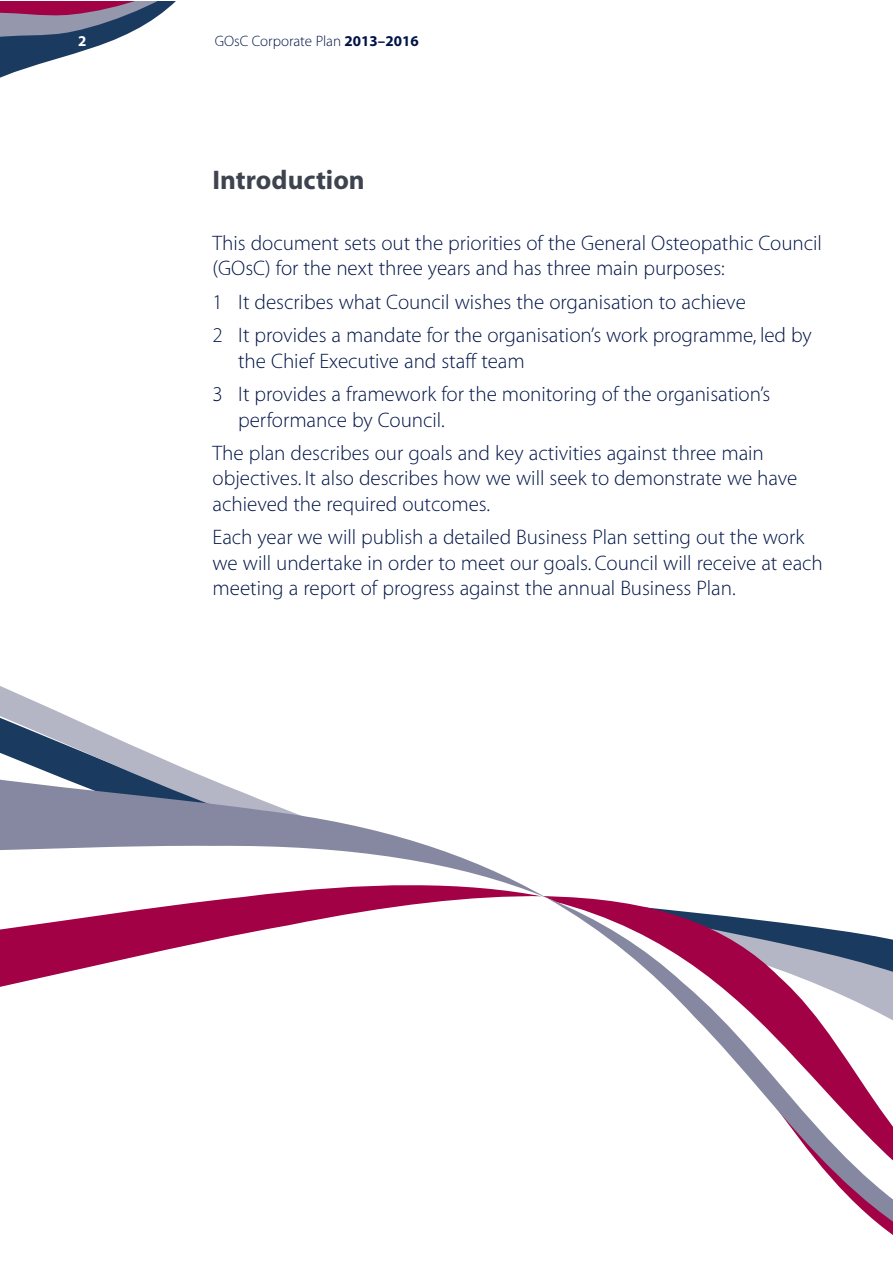
<style>
.page{position:relative;width:893px;height:1263px;background:#fff}
.page>*{position:absolute;margin:0;border:0;box-sizing:border-box;transform-origin:0 0}
.t1{font:27px "Myriad MM 700 wt 600 wd";color:#3e444f}
.t2{font:21px/25.2px "Myriad MM 215 wt 600 wd";color:#001447}
.t3{font:15px "Myriad MM 215 wt 600 wd";color:#001447}
.t4{font:15px "Myriad MM 700 wt 600 wd";color:#fff}
.s1{font-family:"Myriad MM 700 wt 600 wd"}
</style>
<div class="page">
<svg style="left:0;top:686px;width:193px;height:86px"></svg>
<svg style="left:0;top:937px;width:227px;height:50px"></svg>
<svg style="left:0;top:897px;width:498px;height:40px"></svg>
<svg style="left:546px;top:897px;width:347px;height:338px"></svg>
<svg style="left:0;top:772px;width:546px;height:125px"></svg>
<svg style="left:0;top:2px;width:175px;height:76px"></svg>
<p class="t4" style="left:78px;top:36px;width:10px">2</p>
<p class="t3" style="left:215px;top:36px;width:206px">GOsC Corporate Plan <span class="s1">2013–2016</span></p>
<p class="t1" style="left:213px;top:170px;width:154px">Introduction</p>
<p class="t2" style="left:213px;top:232px;width:611px">This document sets out the priorities of the General Osteopathic Council (GOsC) for the next three years and has three main purposes:</p>
<p class="t2" style="left:213px;top:287px;width:601px;line-height:33.8px">1 It describes what Council wishes the organisation to achieve<br>2 It provides a mandate for the organisation’s work programme, led by</p>
<p class="t2" style="left:213px;top:345px;width:559px;line-height:33.8px;text-indent:26px">the Chief Executive and staff team<br>3 It provides a framework for the monitoring of the organisation’s</p>
<p class="t2" style="left:213px;top:404px;width:553px;line-height:33.8px;text-indent:26px">performance by Council.<br>The plan describes our goals and key activities against three main</p>
<p class="t2" style="left:213px;top:468px;width:586px">objectives. It also describes how we will seek to demonstrate we have achieved the required outcomes.</p>
<p class="t2" style="left:213px;top:526px;width:612px">Each year we will publish a detailed Business Plan setting out the work we will undertake in order to meet our goals. Council will receive at each meeting a report of progress against the annual Business Plan.</p>
</div>
